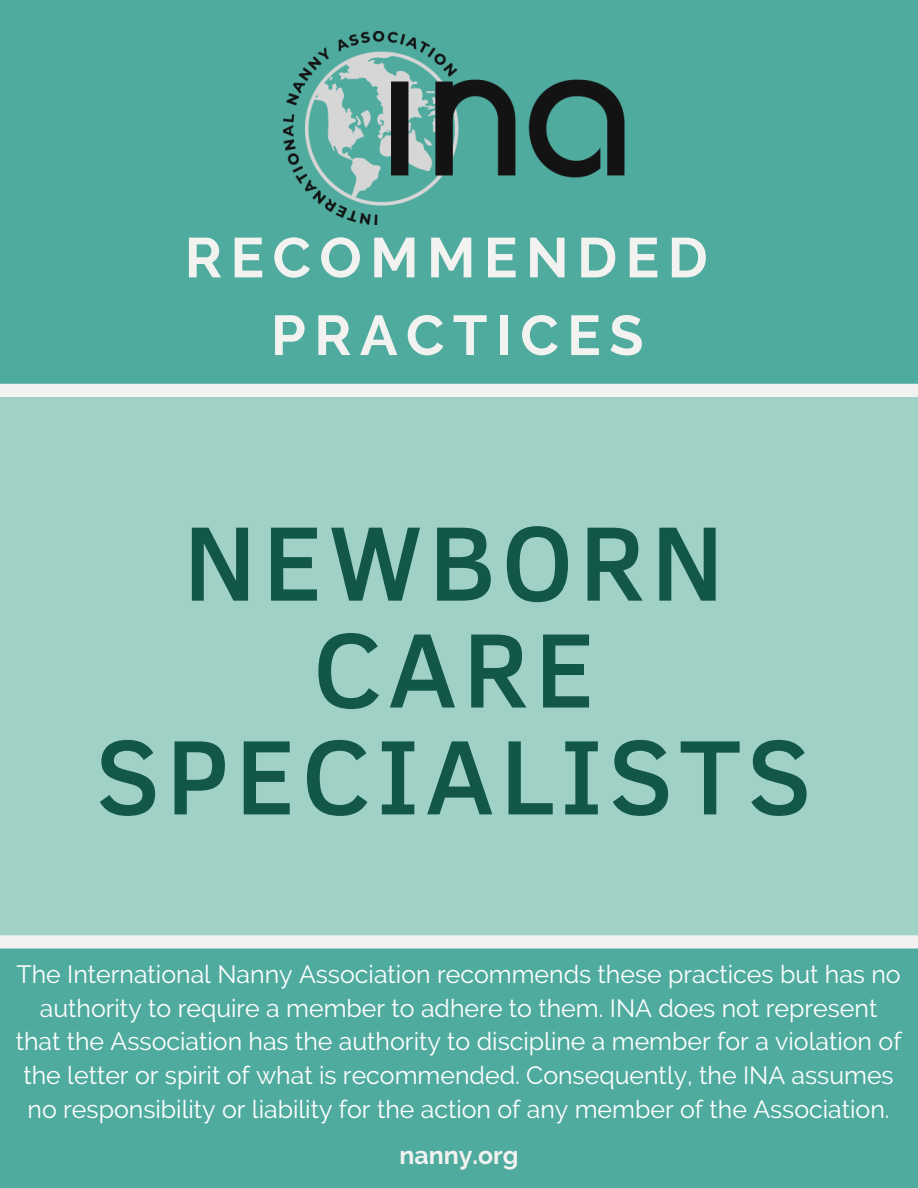
<style>
.page{position:relative;width:918px;height:1188px;background:#50ab9f}
.page>*{position:absolute;margin:0;border:0;box-sizing:border-box;transform-origin:0 0}
.t1{font:500 108px/106.8px "Clear Sans";letter-spacing:.05em;color:#12574a;text-align:center}
.t2{font:700 55.95px "Raleway";letter-spacing:.15em;color:#f2f2f0}
.t3{font:24.9px/33.8px "Raleway";color:#fff;text-align:center}
.t4{font:700 24.9px "Raleway";color:#f2f2f0}
</style>
<div class="page">
<div style="left:0;top:384px;width:918px;height:565px;background:#a0d1c7"></div>
<img style="left:283px;top:32px;width:341px;height:192px">
<p class="t2" style="left:185px;top:225px;width:524px">RECOMMENDED</p>
<p class="t2" style="left:271px;top:302px;width:374px">PRACTICES</p>
<p class="t1" style="left:96px;top:504px;width:718px">NEWBORN<br>CARE<br>SPECIALISTS</p>
<p class="t3" style="left:16px;top:957px;width:887px">The International Nanny Association recommends these practices but has no authority to require a member to adhere to them. INA does not represent that the Association has the authority to discipline a member for a violation of the letter or spirit of what is recommended. Consequently, the INA assumes no responsibility or liability for the action of any member of the Association.</p>
<p class="t4" style="left:399px;top:1141px;width:121px">nanny.org</p>
</div>
